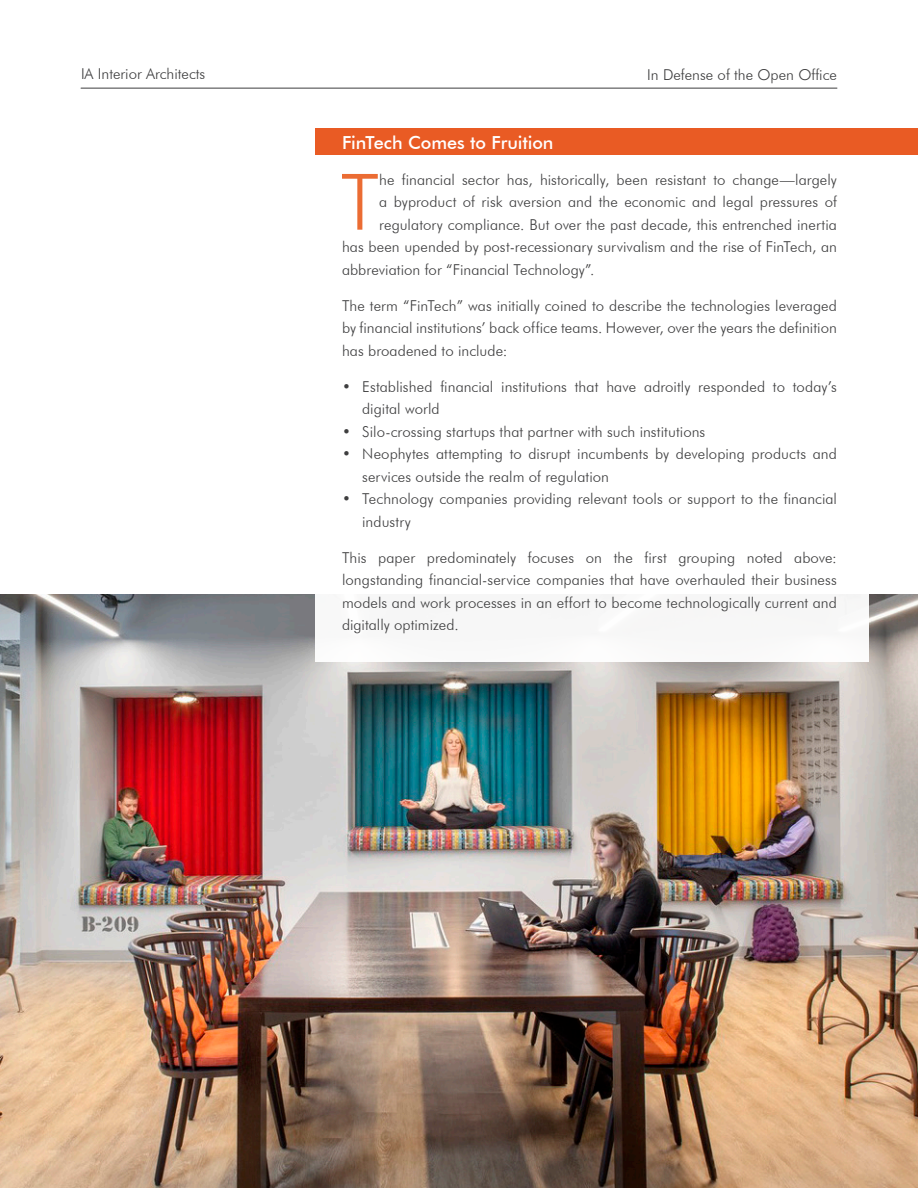
<style>
.page{position:relative;width:918px;height:1188px;background:#fff}
.page>*{position:absolute;margin:0;border:0;box-sizing:border-box;transform-origin:0 0}
.t1{font:300 78px "Futura BT";color:#eb6c33}
.t2{font:500 18px "Futura BT";letter-spacing:-.01em;color:#fff}
.t3{font:300 15px/22.5px "Futura BT";letter-spacing:.005em;color:#3e3e3f}
</style>
<div class="page">
<hr style="left:81px;top:88px;width:756px;height:1px;background:#3e3e3f">
<img style="left:0;top:594px;width:918px;height:594px">
<div style="left:315px;top:117px;width:553px;height:545px;background:#fff"></div>
<div style="left:315px;top:128px;width:603px;height:27px;background:#e95b24"></div>
<p class="t3" style="left:81px;top:62px;width:126px">IA Interior Architects</p>
<p class="t3" style="left:647px;top:64px;width:191px">In Defense of the Open Office</p>
<p class="t2" style="left:342px;top:131px;width:213px">FinTech Comes to Fruition</p>
<p class="t1" style="left:341px;top:155px;width:40px">T</p>
<p class="t3" style="left:379px;top:168px;width:459px">he financial sector has, historically, been resistant to change—largely</p>
<p class="t3" style="left:379px;top:190px;width:459px">a byproduct of risk aversion and the economic and legal pressures of</p>
<p class="t3" style="left:379px;top:213px;width:459px">regulatory compliance. But over the past decade, this entrenched inertia</p>
<p class="t3" style="left:342px;top:235px;width:496px">has been upended by post-recessionary survivalism and the rise of FinTech, an</p>
<p class="t3" style="left:342px;top:258px;width:254px">abbreviation for “Financial Technology”.</p>
<p class="t3" style="left:342px;top:294px;width:497px;text-align:justify">The term “FinTech” was initially coined to describe the technologies leveraged by financial institutions’ back office teams. However, over the years the definition has broadened to include:</p>
<p class="t3" style="left:362px;top:375px;width:476px;text-indent:-20px">• Established financial institutions that have adroitly responded to today’s digital world</p>
<p class="t3" style="left:342px;top:420px;width:365px">• Silo-crossing startups that partner with such institutions</p>
<p class="t3" style="left:362px;top:442px;width:476px;text-indent:-20px">• Neophytes attempting to disrupt incumbents by developing products and services outside the realm of regulation</p>
<p class="t3" style="left:362px;top:487px;width:476px;text-indent:-20px">• Technology companies providing relevant tools or support to the financial industry</p>
<p class="t3" style="left:342px;top:546px;width:497px;text-align:justify">This paper predominately focuses on the first grouping noted above: longstanding financial-service companies that have overhauled their business models and work processes in an effort to become technologically current and digitally optimized.</p>
</div>
